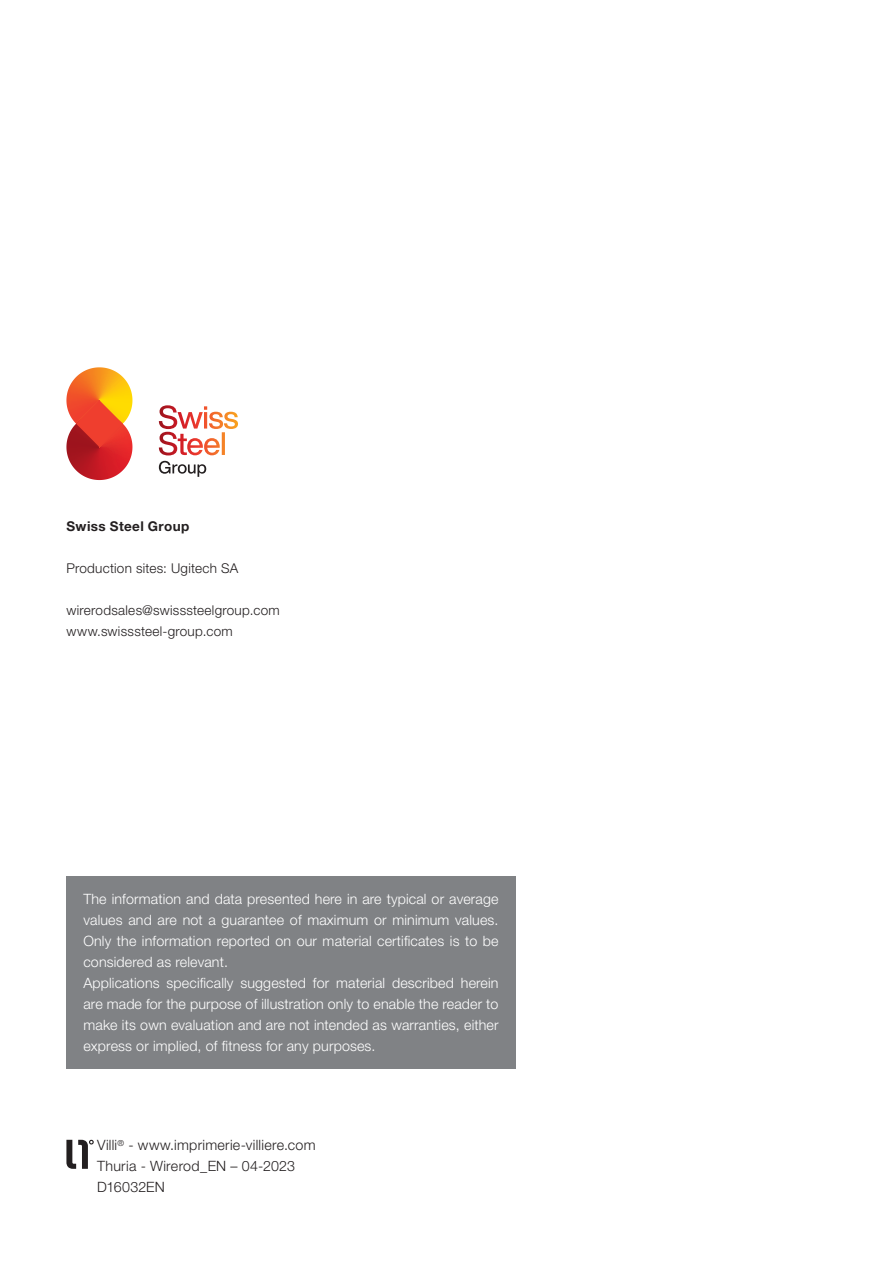
<style>
.page{position:relative;width:893px;height:1263px;background:#fff}
.page>*{position:absolute;margin:0;border:0;box-sizing:border-box;transform-origin:0 0}
.t1{font:300 14.25px/21px "Helvetica Neue LT Pro";letter-spacing:.01em;color:#fff}
.t2{font:300 14.25px/21px "Helvetica Neue LT Pro";letter-spacing:.02em;color:#231f20}
.t3{font:300 13.5px/21px "Helvetica Neue LT Pro";letter-spacing:.02em;color:#231f20}
.t4{font:700 13.5px "Helvetica Neue LT Pro";letter-spacing:.03em;color:#231f20}
</style>
<div class="page">
<svg style="left:66px;top:1140px;width:28px;height:29px"></svg>
<div style="left:66px;top:876px;width:450px;height:192px;background:#808285"></div>
<svg style="left:66px;top:367px;width:57px;height:80px"></svg>
<svg style="left:159px;top:405px;width:79px;height:50px"></svg>
<svg style="left:159px;top:461px;width:47px;height:16px"></svg>
<p class="t4" style="left:66px;top:517px;width:125px">Swiss Steel Group</p>
<p class="t3" style="left:66px;top:557px;width:173px">Production sites: Ugitech SA</p>
<p class="t3" style="left:66px;top:599px;width:215px">wirerodsales@swisssteelgroup.com www.swisssteel-group.com</p>
<p class="t1" style="left:83px;top:888px;width:417px">The information and data presented here in are typical or average values and are not a guarantee of maximum or minimum values.<br>Only the information reported on our material certificates is to be considered as relevant.<br>Applications specifically suggested for material described herein are made for the purpose of illustration only to enable the reader to make its own evaluation and are not intended as warranties, either express or implied, of fitness for any purposes.</p>
<p class="t2" style="left:97px;top:1134px;width:220px">Villi<sup>®</sup> - www.imprimerie-villiere.com<br>Thuria - Wirerod_EN – 04-2023<br>D16032EN</p>
</div>
